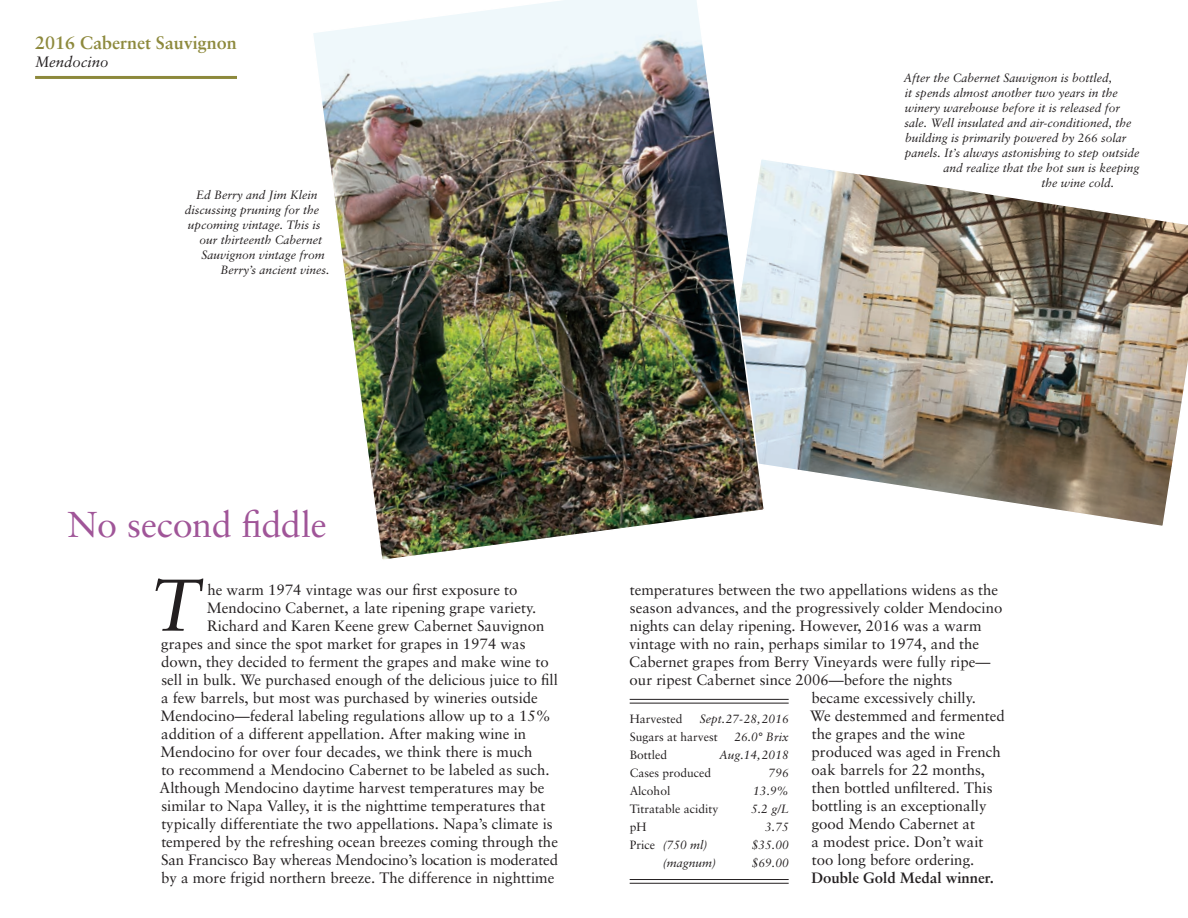
<style>
.page{position:relative;width:1188px;height:918px;background:#fff}
.page>*{position:absolute;margin:0;border:0;box-sizing:border-box;transform-origin:0 0}
.t1{font:italic 73.2px "Sabon";color:#231f20}
.t2{font:36px "Sabon";letter-spacing:-.01em;color:#a05598}
.t3{font:700 18px "Sabon";color:#8d893c}
.t4{font:15px "Sabon";color:#231f20}
.t5{font:700 15px "Sabon";color:#231f20}
.t6{font:italic 15px "Sabon";color:#231f20}
.t7{font:italic 12px "Sabon";color:#231f20}
.t8{font:12px "Sabon";color:#231f20}
.s1{font-style:normal}
</style>
<div class="page">
<hr style="left:35px;top:76px;width:202px;height:3px;background:#8d893c">
<img style="left:766px;top:160px;width:422px;height:366px">
<hr style="left:630px;top:699px;width:159px;height:1px;background:#231f20">
<hr style="left:630px;top:703px;width:159px;height:1px;background:#231f20">
<hr style="left:630px;top:879px;width:159px;height:1px;background:#231f20">
<hr style="left:630px;top:883px;width:159px;height:1px;background:#231f20">
<img style="left:313px;top:0;width:453px;height:560px">
<p class="t3" style="left:35px;top:32px;width:203px">2016 Cabernet Sauvignon</p>
<p class="t6" style="left:35px;top:53px;width:75px">Mendocino</p>
<p class="t7" style="left:196px;top:188px;width:123px">Ed Berry and Jim Klein</p>
<p class="t7" style="left:185px;top:203px;width:136px">discussing pruning for the</p>
<p class="t7" style="left:188px;top:218px;width:134px">upcoming vintage. This is</p>
<p class="t7" style="left:199px;top:233px;width:124px">our thirteenth Cabernet</p>
<p class="t7" style="left:202px;top:248px;width:125px">Sauvignon vintage from</p>
<p class="t7" style="left:220px;top:263px;width:111px">Berry’s ancient vines.</p>
<p class="t7" style="left:904px;top:71px;width:210px">After the Cabernet Sauvignon is bottled,</p>
<p class="t7" style="left:905px;top:86px;width:214px">it spends almost another two years in the</p>
<p class="t7" style="left:905px;top:101px;width:217px">winery warehouse before it is released for</p>
<p class="t7" style="left:905px;top:116px;width:228px">sale. Well insulated and air-conditioned, the</p>
<p class="t7" style="left:905px;top:131px;width:223px">building is primarily powered by 266 solar</p>
<p class="t7" style="left:905px;top:146px;width:236px">panels. It’s always astonishing to step outside</p>
<p class="t7" style="left:943px;top:161px;width:198px">and realize that the hot sun is keeping</p>
<p class="t7" style="left:1041px;top:176px;width:74px">the wine cold.</p>
<h2 class="t2" style="left:68px;top:503px;width:261px">No second fiddle</h2>
<h1 class="t1" style="left:151px;top:563px;width:50px">T</h1>
<p class="t4" style="left:207px;top:581px;width:312px">he warm 1974 vintage was our first exposure to</p>
<p class="t4" style="left:207px;top:599px;width:331px">Mendocino Cabernet, a late ripening grape variety.</p>
<p class="t4" style="left:207px;top:617px;width:339px">Richard and Karen Keene grew Cabernet Sauvignon</p>
<p class="t4" style="left:161px;top:635px;width:366px">grapes and since the spot market for grapes in 1974 was</p>
<p class="t4" style="left:161px;top:653px;width:389px">down, they decided to ferment the grapes and make wine to</p>
<p class="t4" style="left:161px;top:671px;width:398px">sell in bulk. We purchased enough of the delicious juice to fill</p>
<p class="t4" style="left:161px;top:689px;width:378px">a few barrels, but most was purchased by wineries outside</p>
<p class="t4" style="left:161px;top:707px;width:392px">Mendocino—federal labeling regulations allow up to a 15%</p>
<p class="t4" style="left:161px;top:725px;width:367px">addition of a different appellation. After making wine in</p>
<p class="t4" style="left:161px;top:743px;width:373px">Mendocino for over four decades, we think there is much</p>
<p class="t4" style="left:161px;top:761px;width:390px">to recommend a Mendocino Cabernet to be labeled as such.</p>
<p class="t4" style="left:160px;top:779px;width:386px">Although Mendocino daytime harvest temperatures may be</p>
<p class="t4" style="left:161px;top:797px;width:385px">similar to Napa Valley, it is the nighttime temperatures that</p>
<p class="t4" style="left:161px;top:815px;width:393px">typically differentiate the two appellations. Napa’s climate is</p>
<p class="t4" style="left:161px;top:833px;width:398px">tempered by the refreshing ocean breezes coming through the</p>
<p class="t4" style="left:161px;top:851px;width:398px">San Francisco Bay whereas Mendocino’s location is moderated</p>
<p class="t4" style="left:161px;top:869px;width:395px">by a more frigid northern breeze. The difference in nighttime</p>
<p class="t4" style="left:630px;top:581px;width:370px">temperatures between the two appellations widens as the</p>
<p class="t4" style="left:630px;top:599px;width:374px">season advances, and the progressively colder Mendocino</p>
<p class="t4" style="left:630px;top:617px;width:353px">nights can delay ripening. However, 2016 was a warm</p>
<p class="t4" style="left:629px;top:635px;width:352px">vintage with no rain, perhaps similar to 1974, and the</p>
<p class="t4" style="left:629px;top:653px;width:363px">Cabernet grapes from Berry Vineyards were fully ripe—</p>
<p class="t4" style="left:630px;top:671px;width:324px">our ripest Cabernet since 2006—before the nights</p>
<p class="t4" style="left:812px;top:689px;width:166px">became excessively chilly.</p>
<p class="t4" style="left:810px;top:707px;width:196px">We destemmed and fermented</p>
<p class="t4" style="left:812px;top:725px;width:155px">the grapes and the wine</p>
<p class="t4" style="left:812px;top:743px;width:191px">produced was aged in French</p>
<p class="t4" style="left:812px;top:761px;width:175px">oak barrels for 22 months,</p>
<p class="t4" style="left:812px;top:779px;width:182px">then bottled unfiltered. This</p>
<p class="t4" style="left:812px;top:797px;width:177px">bottling is an exceptionally</p>
<p class="t4" style="left:812px;top:815px;width:165px">good Mendo Cabernet at</p>
<p class="t4" style="left:812px;top:833px;width:173px">a modest price. Don’t wait</p>
<p class="t4" style="left:812px;top:851px;width:164px">too long before ordering.</p>
<p class="t5" style="left:812px;top:868px;width:184px">Double Gold Medal winner.</p>
<p class="t8" style="left:630px;top:712px;width:54px">Harvested</p>
<p class="t7" style="left:700px;top:712px;width:90px">Sept.27-28, 2016</p>
<p class="t8" style="left:630px;top:730px;width:90px">Sugars at harvest</p>
<p class="t7" style="left:735px;top:730px;width:56px">26.0° Brix</p>
<p class="t8" style="left:630px;top:748px;width:39px">Bottled</p>
<p class="t7" style="left:719px;top:748px;width:71px">Aug.14, 2018</p>
<p class="t8" style="left:630px;top:766px;width:83px">Cases produced</p>
<p class="t7" style="left:769px;top:766px;width:22px">796</p>
<p class="t8" style="left:630px;top:784px;width:42px">Alcohol</p>
<p class="t7" style="left:753px;top:784px;width:37px">13.9%</p>
<p class="t8" style="left:630px;top:802px;width:90px">Titratable acidity</p>
<p class="t7" style="left:751px;top:802px;width:39px">5.2 g/L</p>
<p class="t8" style="left:630px;top:820px;width:18px">pH</p>
<p class="t7" style="left:765px;top:820px;width:25px">3.75</p>
<p class="t7" style="left:630px;top:838px;width:79px"><span class="s1">Price</span> (750 ml)</p>
<p class="t7" style="left:752px;top:838px;width:38px">$35.00</p>
<p class="t7" style="left:663px;top:856px;width:55px">(magnum)</p>
<p class="t7" style="left:752px;top:856px;width:38px">$69.00</p>
</div>
